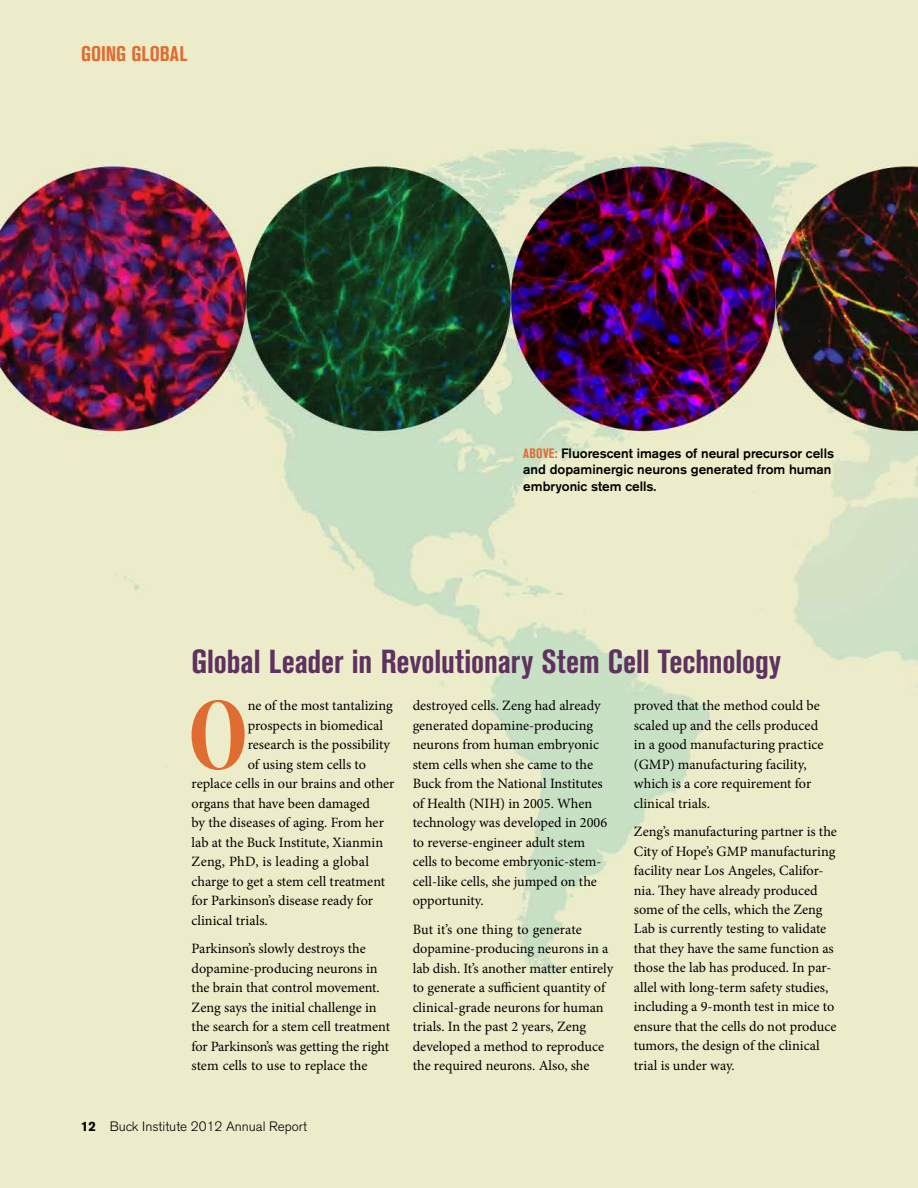
<style>
.page{position:relative;width:918px;height:1188px;background:#fff}
.page>*{position:absolute;margin:0;border:0;box-sizing:border-box;transform-origin:0 0}
.t1{font:105.9px "Minion Pro Bold Cn Disp";color:#df6d31}
.t2{font:700 condensed 33px "Akzidenz Grotesk BE";letter-spacing:-.005em;color:#5e325e}
.t3{font:700 condensed 21px "Akzidenz Grotesk BE";color:#df6d31}
.t4{font:14.25px/19.5px "Minion Pro";color:#000}
.t5{font:14.25px "Minion Pro";letter-spacing:.025em;color:#000}
.t6{font:500 13.5px/16.5px "Akzidenz Grotesk BE";color:#000}
.t7{font:300 13.5px "Akzidenz Grotesk BE";color:#000}
.s1{font-weight:700;font-stretch:condensed;color:#df6d31}
.s2{font-weight:700}
</style>
<div class="page">
<img style="left:0;top:0;width:918px;height:1188px">
<h3 class="t3" style="left:81px;top:41px;width:104px">Going Global</h3>
<p class="t6" style="left:523px;top:445px;width:312px"><span class="s1">Above:</span> Fluorescent images of neural precursor cells and dopaminergic neurons generated from human embryonic stem cells.</p>
<h2 class="t2" style="left:192px;top:642px;width:591px">Global Leader in Revolutionary Stem Cell Technology</h2>
<h1 class="t1" style="left:188px;top:665px;width:61px">O</h1>
<p class="t4" style="left:248px;top:696px;width:146px">ne of the most tantalizing</p>
<p class="t4" style="left:634px;top:696px;width:191px">proved that the method could be scaled up and the cells produced in a good manufacturing practice (GMP) manufacturing facility, which is a core requirement for clinical trials.</p>
<p class="t4" style="left:634px;top:822px;width:205px">Zeng’s manufacturing partner is the City of Hope’s GMP manufacturing facility near Los Angeles, Califor&shy;nia. They have already produced some of the cells, which the Zeng Lab is currently testing to validate that they have the same function as those the lab has produced. In par&shy;allel with long-term safety studies, including a 9-month test in mice to ensure that the cells do not produce tumors, the design of the clinical trial is under way.</p>
<p class="t4" style="left:413px;top:696px;width:196px">destroyed cells. Zeng had already generated dopamine-producing neurons from human embryonic stem cells when she came to the<br>Buck from the National Institutes of Health (NIH) in 2005. When technology was developed in 2006 to reverse-engineer adult stem cells to become embryonic-stem&shy;cell-like cells, she jumped on the opportunity.</p>
<p class="t4" style="left:413px;top:919px;width:202px">But it’s one thing to generate dopamine-producing neurons in a lab dish. It’s another matter entirely to generate a sufficient quantity of clinical-grade neurons for human trials. In the past 2 years, Zeng developed a method to reproduce the required neurons. Also, she</p>
<p class="t4" style="left:248px;top:716px;width:137px">prospects in biomedical</p>
<p class="t4" style="left:248px;top:735px;width:144px">research is the possibility</p>
<p class="t4" style="left:248px;top:755px;width:120px">of using stem cells to</p>
<p class="t4" style="left:192px;top:774px;width:205px">replace cells in our brains and other</p>
<p class="t4" style="left:192px;top:793px;width:180px">organs that have been damaged</p>
<p class="t4" style="left:192px;top:813px;width:194px">by the diseases of aging. From her</p>
<p class="t4" style="left:192px;top:832px;width:193px">lab at the Buck Institute, Xianmin</p>
<p class="t5" style="left:192px;top:852px;width:179px">Zeng, PhD, is leading a global</p>
<p class="t4" style="left:192px;top:871px;width:195px">charge to get a stem cell treatment</p>
<p class="t4" style="left:192px;top:891px;width:183px">for Parkinson’s disease ready for</p>
<p class="t4" style="left:192px;top:910px;width:78px">clinical trials.</p>
<p class="t4" style="left:192px;top:939px;width:200px">Parkinson’s slowly destroys the dopamine-producing neurons in the brain that control movement.<br>Zeng says the initial challenge in the search for a stem cell treatment for Parkinson’s was getting the right stem cells to use to replace the</p>
<p class="t7" style="left:81px;top:1118px;width:228px"><span class="s2">12</span> Buck Institute 2012 Annual Report</p>
</div>
